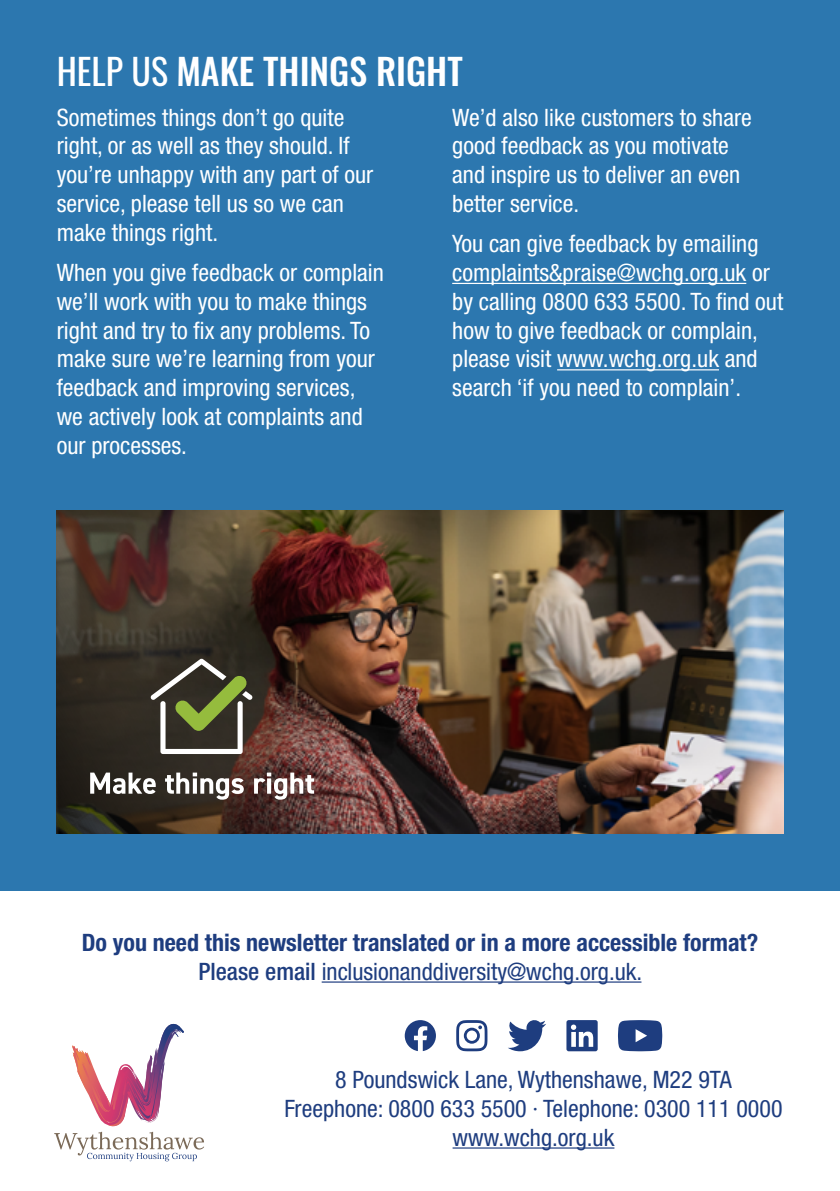
<style>
.page{position:relative;width:840px;height:1191px;background:#fff}
.page>*{position:absolute;margin:0;border:0;box-sizing:border-box;transform-origin:0 0}
.t1{font:500 36px "Oswald";color:#fff}
.t2{font:condensed 24px/28.8px "Helvetica Neue LT Std";color:#fff}
.t3{font:700 condensed 24px/28.8px "Helvetica Neue LT Std";color:#1e3d7f;text-align:center}
.t4{font:condensed 24px/28.8px "Helvetica Neue LT Std";color:#1e3d7f;text-align:center}
.s1{font-weight:400}
.s2{font-weight:500}
</style>
<div class="page">
<div style="left:0;top:0;width:839px;height:890px;background:#2c77af"></div>
<img style="left:56px;top:510px;width:726px;height:323px">
<svg style="left:54px;top:1024px;width:150px;height:137px"></svg>
<hr style="left:452px;top:1147px;width:162px;height:1px;background:#1e3d7f">
<svg style="left:618px;top:1020px;width:44px;height:31px"></svg>
<svg style="left:404px;top:1020px;width:31px;height:31px"></svg>
<svg style="left:508px;top:1020px;width:38px;height:31px"></svg>
<svg style="left:456px;top:1020px;width:31px;height:31px"></svg>
<svg style="left:566px;top:1020px;width:31px;height:31px"></svg>
<hr style="left:452px;top:283px;width:293px;height:1px;background:#fff">
<hr style="left:557px;top:369px;width:161px;height:1px;background:#fff">
<svg style="left:90px;top:772px;width:66px;height:22px"></svg>
<svg style="left:165px;top:772px;width:79px;height:27px"></svg>
<svg style="left:254px;top:772px;width:60px;height:27px"></svg>
<svg style="left:150px;top:658px;width:102px;height:96px"></svg>
<hr style="left:321px;top:981px;width:320px;height:1px;background:#1e3d7f">
<h1 class="t1" style="left:57px;top:52px;width:407px"><span class="s1">HELP US</span> MAKE THINGS RIGHT</h1>
<p class="t2" style="left:57px;top:103px;width:318px">Sometimes things don’t go quite right, or as well as they should. If you’re unhappy with any part of our service, please tell us so we can make things right.</p>
<p class="t2" style="left:57px;top:258px;width:328px">When you give feedback or complain we’ll work with you to make things right and try to fix any problems. To make sure we’re learning from your feedback and improving services, we actively look at complaints and our processes.</p>
<p class="t2" style="left:452px;top:103px;width:301px">We’d also like customers to share good feedback as you motivate and inspire us to deliver an even better service.</p>
<p class="t2" style="left:452px;top:229px;width:332px">You can give feedback by emailing complaints&amp;praise@wchg.org.uk or by calling 0800 633 5500. To find out how to give feedback or complain, please visit www.wchg.org.uk and search ‘if you need to complain’.</p>
<p class="t3" style="left:82px;top:927px;width:677px">Do you need this newsletter translated or in a more accessible format?<br><span class="s2">Please email</span> <span class="s1">inclusionanddiversity@wchg.org.uk.</span></p>
<p class="t4" style="left:284px;top:1065px;width:499px">8 Poundswick Lane, Wythenshawe, M22 9TA<br>Freephone: 0800 633 5500 · Telephone: 0300 111 0000 www.wchg.org.uk</p>
</div>
